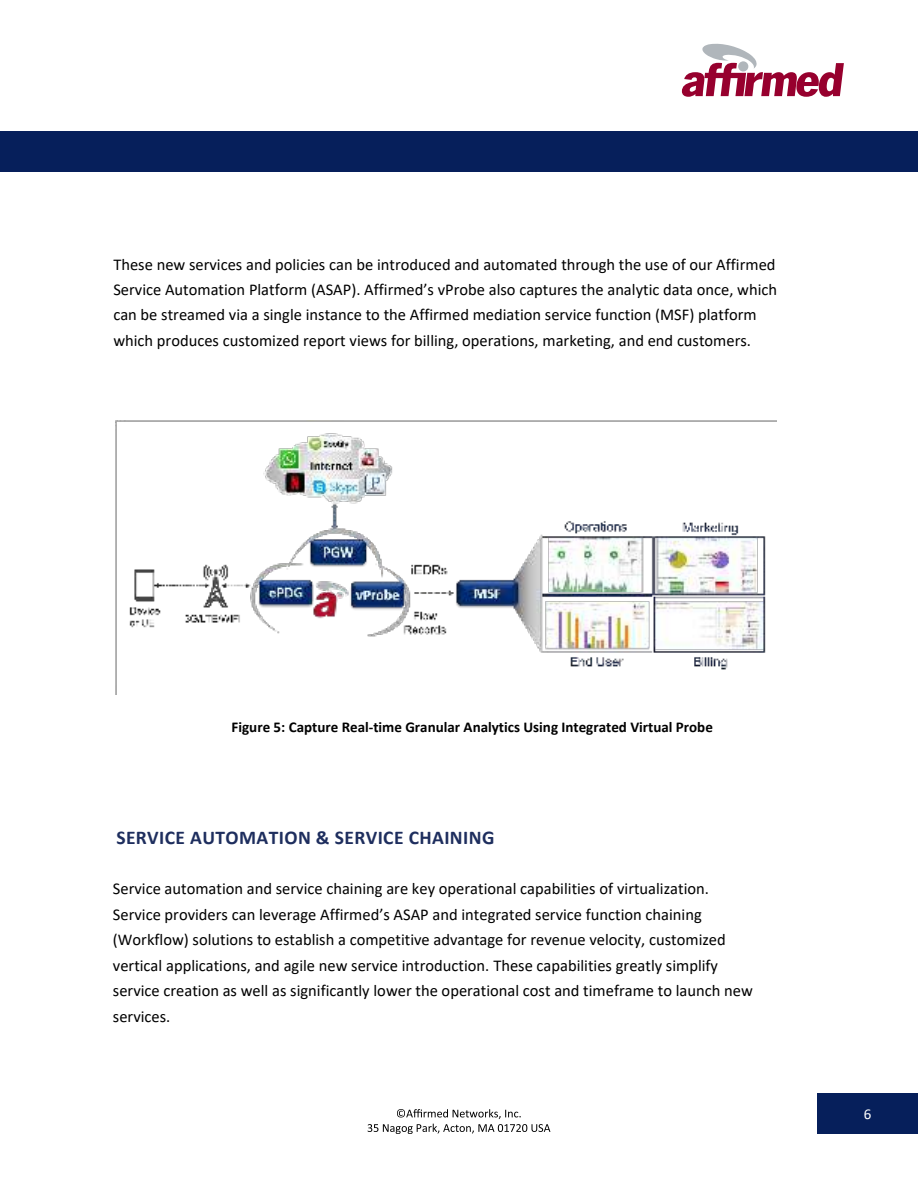
<style>
.page{position:relative;width:918px;height:1188px;background:#fff}
.page>*{position:absolute;margin:0;border:0;box-sizing:border-box;transform-origin:0 0}
.t1{font:700 19.5px "Calibri";letter-spacing:.02em;color:#1e2e5e}
.t2{font:16.5px/25.5px "Calibri";color:#000}
.t3{font:700 15px "Calibri";color:#000}
.t4{font:15px "Calibri";color:#fff}
</style>
<div class="page">
<svg style="left:682px;top:44px;width:162px;height:53px"></svg>
<div style="left:738px;top:61px;width:10px;height:11px;background:#b0b6bb;border-radius:50%"></div>
<div style="left:0;top:131px;width:918px;height:41px;background:#061f5b"></div>
<svg style="left:368px;top:1109px;width:182px;height:25px"></svg>
<div style="left:817px;top:1094px;width:101px;height:40px;background:#061f5b"></div>
<img style="left:115px;top:420px;width:662px;height:274px">
<p class="t2" style="left:113px;top:251px;width:665px">These new services and policies can be introduced and automated through the use of our Affirmed Service Automation Platform (ASAP). Affirmed’s vProbe also captures the analytic data once, which can be streamed via a single instance to the Affirmed mediation service function (MSF) platform which produces customized report views for billing, operations, marketing, and end customers.</p>
<p class="t3" style="left:232px;top:716px;width:483px">Figure 5: Capture Real-time Granular Analytics Using Integrated Virtual Probe</p>
<p class="t1" style="left:116px;top:824px;width:380px">SERVICE AUTOMATION &amp; SERVICE CHAINING</p>
<p class="t2" style="left:113px;top:876px;width:641px">Service automation and service chaining are key operational capabilities of virtualization.<br>Service providers can leverage Affirmed’s ASAP and integrated service function chaining (Workflow) solutions to establish a competitive advantage for revenue velocity, customized vertical applications, and agile new service introduction. These capabilities greatly simplify service creation as well as significantly lower the operational cost and timeframe to launch new services.</p>
<p class="t4" style="left:864px;top:1103px;width:9px">6</p>
</div>
